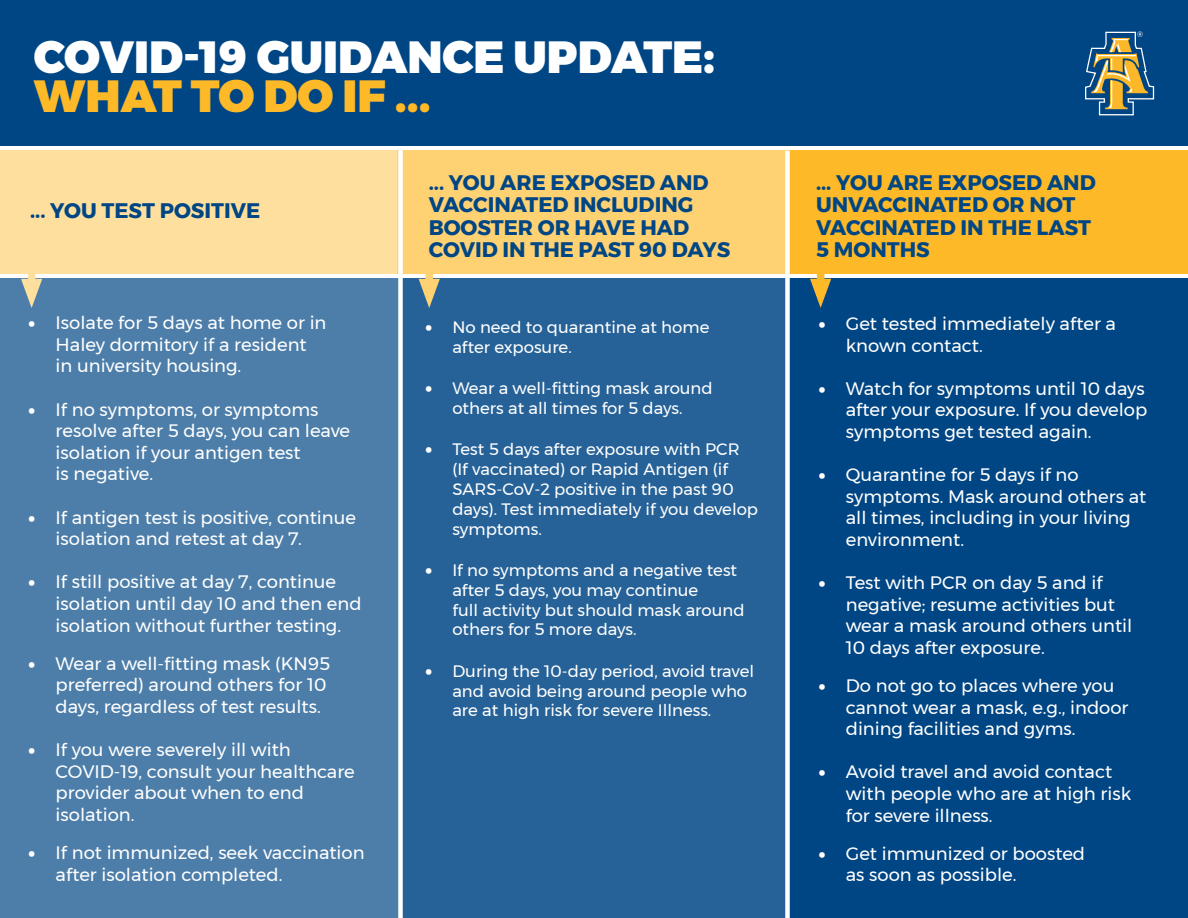
<style>
.page{position:relative;width:1188px;height:918px;background:#fff}
.page>*{position:absolute;margin:0;border:0;box-sizing:border-box;transform-origin:0 0}
.t1{font:900 45px "Montserrat";color:#fff}
.t2{font:900 45px "Montserrat";color:#fdb927}
.t3{font:700 21px/22.5px "Montserrat";color:#004684}
.t4{font:18px/21.6px "Montserrat";color:#fff}
.t5{font:16.5px/19.8px "Montserrat";color:#fff}
.s1{font-weight:900}
.s2{font-weight:900;font-size:18px}
</style>
<div class="page">
<div style="left:0;top:0;width:1188px;height:146px;background:#004684"></div>
<div style="left:0;top:151px;width:400px;height:123px;background:#fedf9e"></div>
<div style="left:398px;top:279px;width:412px;height:639px;background:#266297"></div>
<div style="left:790px;top:279px;width:398px;height:639px;background:#004684"></div>
<div style="left:0;top:279px;width:400px;height:639px;background:#4d7ea9"></div>
<div style="left:787px;top:151px;width:401px;height:123px;background:#fdb927"></div>
<div style="left:398px;top:151px;width:390px;height:123px;background:#fed173"></div>
<div style="left:28px;top:269px;width:7px;height:22px;background:#fedf9e"></div>
<svg style="left:21px;top:279px;width:21px;height:29px"></svg>
<svg style="left:1085px;top:31px;width:69px;height:84px"></svg>
<div style="left:817px;top:269px;width:7px;height:22px;background:#fdb927"></div>
<svg style="left:810px;top:279px;width:21px;height:29px"></svg>
<div style="left:425px;top:269px;width:8px;height:22px;background:#fed173"></div>
<svg style="left:419px;top:279px;width:21px;height:29px"></svg>
<div style="left:398px;top:147px;width:5px;height:771px;background:#fff"></div>
<div style="left:785px;top:151px;width:5px;height:767px;background:#fff"></div>
<h1 class="t1" style="left:34px;top:20px;width:683px">COVID-19 GUIDANCE UPDATE:</h1>
<h1 class="t2" style="left:34px;top:59px;width:398px">WHAT TO DO IF ...</h1>
<p class="t3" style="left:30px;top:199px;width:232px">... YOU TEST POSITIVE</p>
<p class="t4" style="left:29px;top:312px;width:299px"><span class="s1">•</span> Isolate for 5 days at home or in</p>
<p class="t4" style="left:56px;top:333px;width:253px">Haley dormitory if a resident</p>
<p class="t4" style="left:56px;top:355px;width:187px">in university housing.</p>
<p class="t4" style="left:56px;top:398px;width:296px;text-indent:-27px"><span class="s1">•</span> If no symptoms, or symptoms resolve after 5 days, you can leave isolation if your antigen test</p>
<p class="t4" style="left:56px;top:463px;width:99px">is negative.</p>
<p class="t4" style="left:56px;top:506px;width:302px;text-indent:-27px"><span class="s1">•</span> If antigen test is positive, continue isolation and retest at day 7.</p>
<p class="t4" style="left:56px;top:571px;width:307px;text-indent:-27px"><span class="s1">•</span> If still positive at day 7, continue isolation until day 10 and then end isolation without further testing.</p>
<p class="t4" style="left:29px;top:652px;width:303px"><span class="s1">•</span> Wear a well-fitting mask (KN95</p>
<p class="t4" style="left:56px;top:674px;width:272px">preferred) around others for 10</p>
<p class="t4" style="left:56px;top:696px;width:267px">days, regardless of test results.</p>
<p class="t4" style="left:56px;top:739px;width:301px;text-indent:-27px"><span class="s1">•</span> If you were severely ill with<br>COVID-19, consult your healthcare provider about when to end isolation.</p>
<p class="t4" style="left:29px;top:842px;width:337px"><span class="s1">•</span> If not immunized, seek vaccination</p>
<p class="t4" style="left:56px;top:863px;width:228px">after isolation completed.</p>
<p class="t3" style="left:429px;top:171px;width:281px">... YOU ARE EXPOSED AND<br>VACCINATED INCLUDING<br>BOOSTER OR HAVE HAD</p>
<p class="t3" style="left:429px;top:239px;width:303px">COVID IN THE PAST 90 DAYS</p>
<p class="t5" style="left:425px;top:317px;width:285px"><span class="s2">•</span> No need to quarantine at home</p>
<p class="t5" style="left:452px;top:337px;width:121px">after exposure.</p>
<p class="t5" style="left:425px;top:378px;width:289px;text-align:center"><span class="s2">•</span> Wear a well-fitting mask around others at all times for 5 days.</p>
<p class="t5" style="left:452px;top:439px;width:307px;text-indent:-27px"><span class="s2">•</span> Test 5 days after exposure with PCR (If vaccinated) or Rapid Antigen (if<br>SARS-CoV-2 positive in the past 90 days). Test immediately if you develop symptoms.</p>
<p class="t5" style="left:425px;top:560px;width:313px"><span class="s2">•</span> If no symptoms and a negative test</p>
<p class="t5" style="left:452px;top:580px;width:247px">after 5 days, you may continue</p>
<p class="t5" style="left:452px;top:600px;width:294px">full activity but should mask around others for 5 more days.</p>
<p class="t5" style="left:452px;top:661px;width:303px;text-indent:-27px"><span class="s2">•</span> During the 10-day period, avoid travel and avoid being around people who are at high risk for severe Illness.</p>
<p class="t3" style="left:816px;top:171px;width:281px">... YOU ARE EXPOSED AND<br>UNVACCINATED OR NOT<br>VACCINATED IN THE LAST</p>
<p class="t3" style="left:816px;top:239px;width:115px">5 MONTHS</p>
<p class="t4" style="left:819px;top:313px;width:299px"><span class="s1">•</span> Get tested immediately after a</p>
<p class="t4" style="left:846px;top:334px;width:138px">known contact.</p>
<p class="t4" style="left:819px;top:377px;width:327px"><span class="s1">•</span> Watch for symptoms until 10 days</p>
<p class="t4" style="left:846px;top:399px;width:303px">after your exposure. If you develop symptoms get tested again.</p>
<p class="t4" style="left:846px;top:464px;width:302px;text-indent:-27px"><span class="s1">•</span> Quarantine for 5 days if no symptoms. Mask around others at all times, including in your living environment.</p>
<p class="t4" style="left:846px;top:572px;width:288px;text-indent:-27px"><span class="s1">•</span> Test with PCR on day 5 and if negative; resume activities but wear a mask around others until<br>10 days after exposure.</p>
<p class="t4" style="left:846px;top:675px;width:284px;text-indent:-27px"><span class="s1">•</span> Do not go to places where you cannot wear a mask, e.g., indoor dining facilities and gyms.</p>
<p class="t4" style="left:846px;top:761px;width:287px;text-indent:-27px"><span class="s1">•</span> Avoid travel and avoid contact with people who are at high risk</p>
<p class="t4" style="left:846px;top:804px;width:148px">for severe illness.</p>
<p class="t4" style="left:819px;top:842px;width:268px"><span class="s1">•</span> Get immunized or boosted</p>
<p class="t4" style="left:846px;top:864px;width:172px">as soon as possible.</p>
</div>
